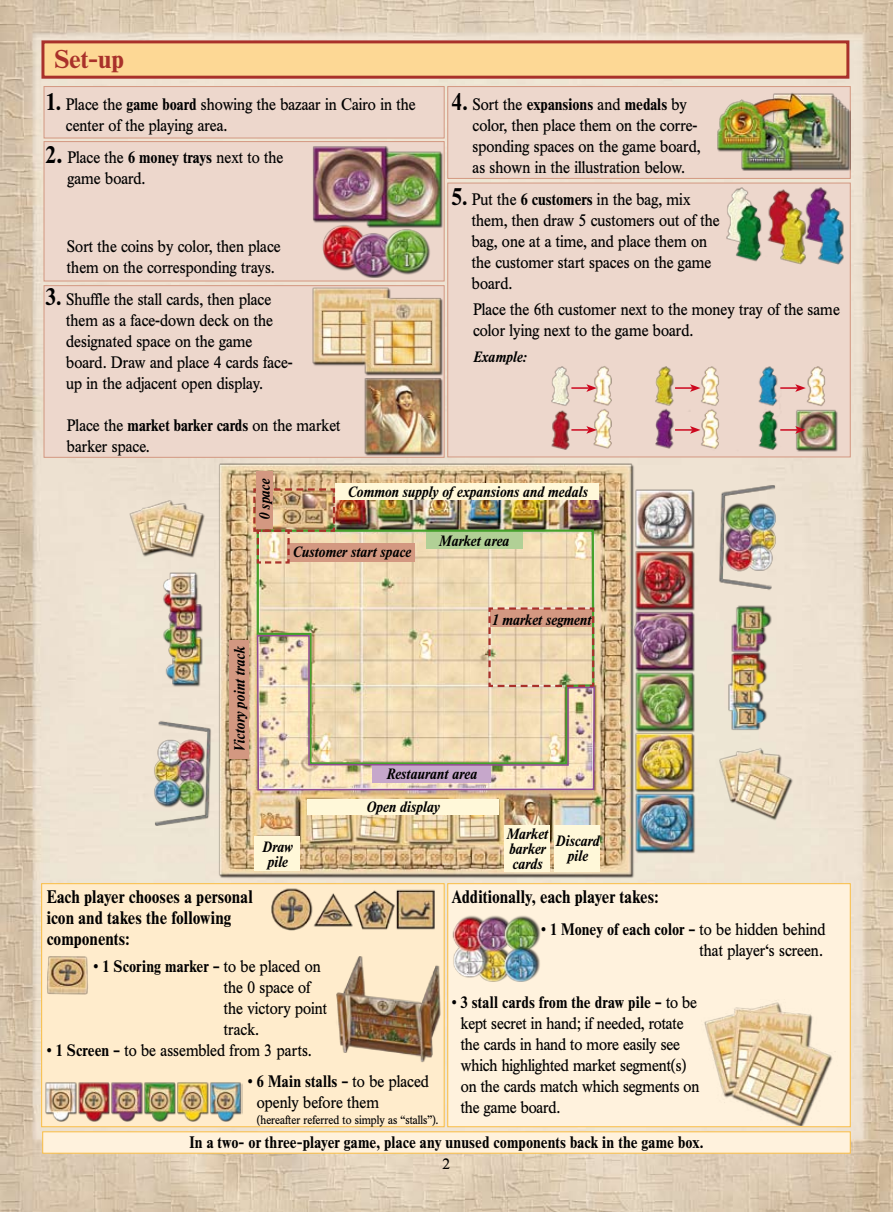
<style>
.page{position:relative;width:893px;height:1212px;background:#fff}
.page>*{position:absolute;margin:0;border:0;box-sizing:border-box;transform-origin:0 0}
.t1{font:700 25.5px "Times BQ";color:#a9312a}
.t2{font:700 18px/21px "Times BQ";color:#000;scale:.9 1}
.t3{font:16.5px/21px "Times BQ";color:#000;scale:.9 1}
.t4{font:700 16.5px "Times BQ";letter-spacing:.005em;color:#000;scale:.9 1}
.t5{font:italic 700 15px/15px "Times BQ";color:#000;text-align:center;scale:.9 1}
.t6{font:15px "Times BQ";color:#000}
.t7{font:12px "Times BQ";color:#000;scale:.9 1}
.s1{font-weight:700;font-size:24px}
.s2{font-weight:700}
.s3{font-weight:700;font-size:27px}
</style>
<div class="page">
<img style="left:0;top:0;width:893px;height:1212px">
<div style="left:41px;top:40px;width:808px;height:39px;background:#fdd895;border:3px solid #a9312a"></div>
<div style="left:44px;top:86px;width:400px;height:52px;background:#edd7cc;border:1px solid #d39881"></div>
<div style="left:448px;top:86px;width:402px;height:93px;background:#edd7cc;border:1px solid #d39881"></div>
<div style="left:448px;top:183px;width:402px;height:274px;background:#edd7cc;border:1px solid #d39881"></div>
<div style="left:41px;top:883px;width:403px;height:244px;background:#ffeccc;border:1px solid #fabd43"></div>
<div style="left:448px;top:883px;width:402px;height:244px;background:#fff2dd;border:1px solid #fabd43"></div>
<div style="left:43px;top:1131px;width:807px;height:22px;background:#fff2dd;border:1px solid #fabd43"></div>
<div style="left:44px;top:141px;width:400px;height:140px;background:#edd7cc;border:1px solid #d39881"></div>
<div style="left:44px;top:285px;width:400px;height:172px;background:#edd7cc;border:1px solid #d39881"></div>
<img style="left:313px;top:144px;width:131px;height:133px">
<img style="left:716px;top:85px;width:134px;height:85px">
<img style="left:268px;top:884px;width:170px;height:47px">
<img style="left:47px;top:956px;width:41px;height:39px">
<img style="left:45px;top:1082px;width:198px;height:40px">
<img style="left:336px;top:956px;width:108px;height:108px">
<img style="left:702px;top:999px;width:147px;height:127px">
<img style="left:442px;top:911px;width:99px;height:73px">
<img style="left:722px;top:183px;width:128px;height:85px">
<img style="left:310px;top:285px;width:134px;height:170px">
<img style="left:551px;top:360px;width:303px;height:94px">
<svg style="left:571px;top:384px;width:26px;height:8px"></svg>
<svg style="left:571px;top:426px;width:26px;height:8px"></svg>
<svg style="left:675px;top:384px;width:26px;height:8px"></svg>
<svg style="left:675px;top:426px;width:26px;height:8px"></svg>
<svg style="left:780px;top:384px;width:26px;height:8px"></svg>
<svg style="left:780px;top:426px;width:26px;height:8px"></svg>
<img style="left:22px;top:457px;width:808px;height:425px">
<div style="left:335px;top:483px;width:264px;height:17px;background:#fff8d9"></div>
<div style="left:307px;top:799px;width:191px;height:15px;background:#fff8d9"></div>
<div style="left:255px;top:837px;width:45px;height:34px;background:#fff8d9"></div>
<div style="left:555px;top:825px;width:45px;height:46px;background:#fff8d9"></div>
<div style="left:505px;top:825px;width:45px;height:46px;background:#fff8d9"></div>
<div style="left:230px;top:641px;width:19px;height:118px;background:#d39881"></div>
<svg style="left:256px;top:528px;width:340px;height:106px;background:#e1d2a9"></svg>
<svg style="left:487px;top:606px;width:108px;height:28px;background:#d7a68c"></svg>
<img style="left:252px;top:487px;width:84px;height:78px">
<svg style="left:256px;top:634px;width:340px;height:157px;background:#e4cfb0"></svg>
<div style="left:256px;top:471px;width:17px;height:57px;background:#d39881"></div>
<h1 class="t1" style="left:54px;top:44px;width:72px">Set-up</h1>
<p class="t3" style="left:66px;top:94px;width:390px;text-indent:-20px"><span class="s1">1.</span> Place the <span class="s2">game board</span> showing the bazaar in Cairo in the center of the playing area.</p>
<p class="t3" style="left:67px;top:147px;width:241px;text-indent:-22px"><span class="s1">2</span><span class="s3">.</span> Place the <span class="s2">6 money trays</span> next to the game board.</p>
<p class="t3" style="left:67px;top:236px;width:239px">Sort the coins by color, then place them on the corresponding trays.</p>
<p class="t3" style="left:66px;top:289px;width:253px;text-indent:-20px"><span class="s1">3.</span> Shuffle the stall cards, then place them as a face-down deck on the designated space on the game board. Draw and place 4 cards face&shy;up in the adjacent open display.</p>
<p class="t3" style="left:67px;top:415px;width:305px">Place the <span class="s2">market barker cards</span> on the market barker space.</p>
<p class="t3" style="left:473px;top:94px;width:255px;text-indent:-21px"><span class="s1">4.</span> Sort the <span class="s2">expansions</span> and <span class="s2">medals</span> by color, then place them on the corre&shy;sponding spaces on the game board, as shown in the illustration below.</p>
<p class="t3" style="left:472px;top:189px;width:277px;text-indent:-20px"><span class="s1">5.</span> Put the <span class="s2">6 customers</span> in the bag, mix them, then draw 5 customers out of the bag, one at a time, and place them on the customer start spaces on the game board.</p>
<p class="t3" style="left:473px;top:299px;width:409px">Place the 6th customer next to the money tray of the same color lying next to the game board.</p>
<p class="t5" style="left:473px;top:350px;width:61px">Example:</p>
<p class="t5" style="left:257px;top:520px;width:47px;rotate:-90deg">0 space</p>
<p class="t5" style="left:347px;top:485px;width:269px">Common supply of expansions and medals</p>
<p class="t5" style="left:292px;top:544px;width:133px">Customer start space</p>
<p class="t5" style="left:439px;top:534px;width:79px">Market area</p>
<p class="t5" style="left:232px;top:752px;width:119px;rotate:-90deg">Victory point track</p>
<p class="t5" style="left:492px;top:612px;width:112px">1 market segment</p>
<p class="t5" style="left:387px;top:767px;width:102px">Restaurant area</p>
<p class="t5" style="left:366px;top:800px;width:83px">Open display</p>
<p class="t5" style="left:506px;top:826px;width:47px;text-align:left">Market barker cards</p>
<p class="t5" style="left:262px;top:839px;width:35px">Draw pile</p>
<p class="t5" style="left:556px;top:834px;width:50px">Discard pile</p>
<p class="t2" style="left:452px;top:887px;width:231px">Additionally, each player takes:</p>
<p class="t3" style="left:541px;top:919px;width:318px;text-align:right"><span class="s2">• 1 Money of each color –</span> to be hidden behind that player‘s screen.</p>
<p class="t3" style="left:461px;top:992px;width:267px;text-indent:-9px"><span class="s2">• 3 stall cards from the draw pile –</span> to be kept secret in hand; if needed, rotate the cards in hand to more easily see which highlighted market segment(s) on the cards match which segments on the game board.</p>
<p class="t4" style="left:189px;top:1133px;width:573px">In a two- or three-player game, place any unused components back in the game box.</p>
<p class="t2" style="left:47px;top:887px;width:230px">Each player chooses a personal icon and takes the following components:</p>
<p class="t3" style="left:224px;top:955px;width:116px;text-indent:-130px"><span class="s2">• 1 Scoring marker –</span> to be placed on the 0 space of the victory point track.</p>
<p class="t3" style="left:47px;top:1039px;width:296px"><span class="s2">• 1 Screen –</span> to be assembled from 3 parts.</p>
<p class="t3" style="left:257px;top:1071px;width:193px;text-indent:-9px"><span class="s2">• 6 Main stalls –</span> to be placed openly before them</p>
<p class="t7" style="left:257px;top:1113px;width:203px">(hereafter referred to simply as “stalls”).</p>
<p class="t6" style="left:443px;top:1154px;width:9px">2</p>
</div>
